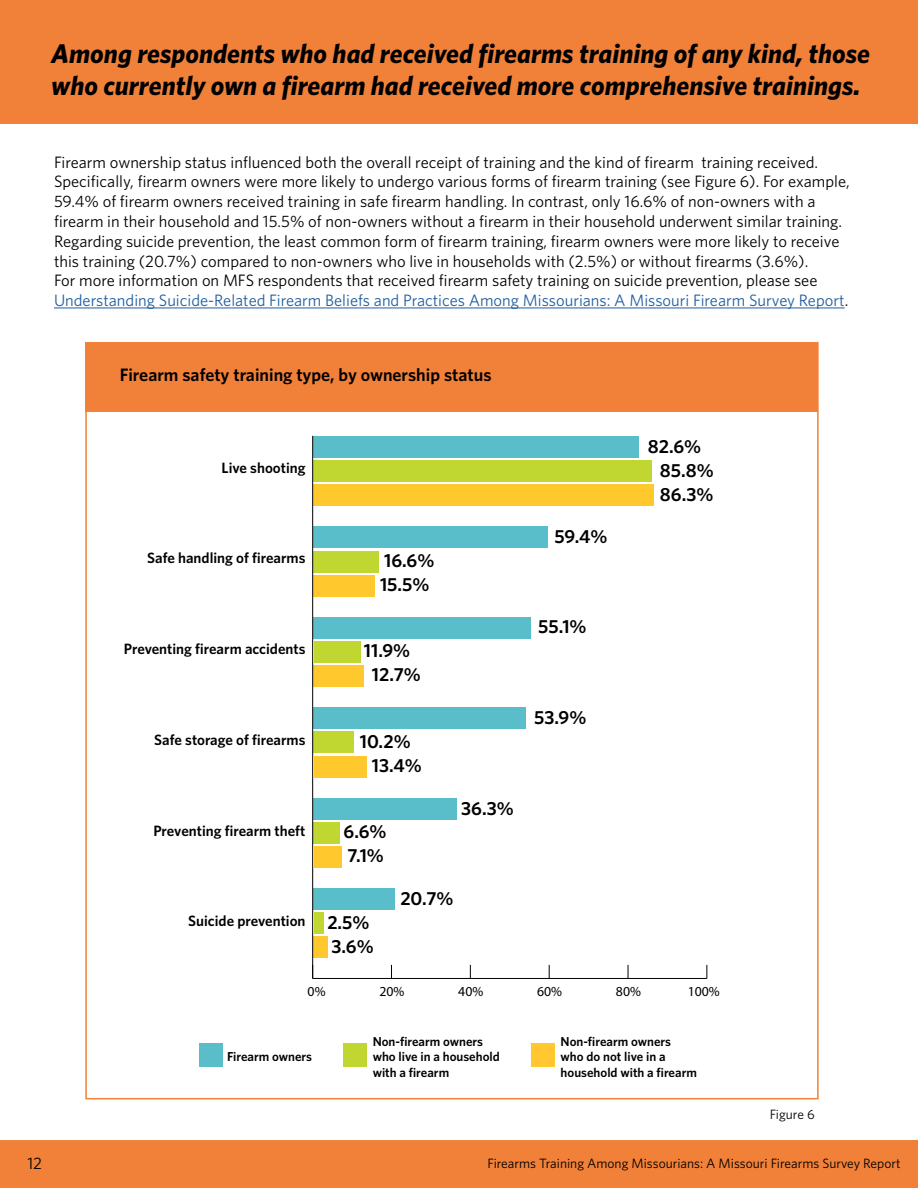
<style>
.page{position:relative;width:918px;height:1188px;background:#fff}
.page>*{position:absolute;margin:0;border:0;box-sizing:border-box;transform-origin:0 0}
.t1{font:italic 700 27px/32.4px "Whitney";color:#000}
.t2{font:600 18.9px/24px "Whitney";color:#010101}
.t3{font:600 18px "Whitney";color:#000}
.t4{font:16.5px/19.8px "Whitney";color:#000}
.t5{font:600 15px "Whitney";color:#010101}
.t6{font:13.8px "Myriad Pro";color:#010101}
.t7{font:13.5px "Whitney";color:#000}
.t8{font:600 12.9px/15.6px "Whitney";color:#010101}
.s1{color:#215e9e}
</style>
<div class="page">
<div style="left:0;top:1140px;width:918px;height:48px;background:#f18038"></div>
<hr style="left:54px;top:308px;width:791px;height:1px;background:#215e9e">
<div style="left:86px;top:342px;width:732px;height:70px;background:#f18038"></div>
<hr style="left:313px;top:978px;width:394px;height:1px;background:#000">
<svg style="left:391px;top:965px;width:1px;height:13px"></svg>
<svg style="left:470px;top:965px;width:1px;height:13px"></svg>
<svg style="left:549px;top:965px;width:1px;height:13px"></svg>
<svg style="left:628px;top:965px;width:1px;height:13px"></svg>
<svg style="left:706px;top:965px;width:1px;height:13px"></svg>
<div style="left:314px;top:484px;width:340px;height:22px;background:#ffc82d"></div>
<div style="left:314px;top:575px;width:61px;height:21px;background:#ffc82d"></div>
<div style="left:314px;top:665px;width:50px;height:22px;background:#ffc82d"></div>
<div style="left:314px;top:756px;width:52px;height:21px;background:#ffc82d"></div>
<div style="left:314px;top:846px;width:28px;height:22px;background:#ffc82d"></div>
<div style="left:314px;top:937px;width:14px;height:21px;background:#ffc82d"></div>
<div style="left:314px;top:460px;width:338px;height:22px;background:#bfd730"></div>
<div style="left:314px;top:551px;width:65px;height:21px;background:#bfd730"></div>
<div style="left:314px;top:641px;width:47px;height:22px;background:#bfd730"></div>
<div style="left:314px;top:732px;width:40px;height:21px;background:#bfd730"></div>
<div style="left:314px;top:822px;width:26px;height:22px;background:#bfd730"></div>
<div style="left:314px;top:912px;width:10px;height:22px;background:#bfd730"></div>
<div style="left:314px;top:436px;width:325px;height:22px;background:#59bec9"></div>
<div style="left:314px;top:527px;width:234px;height:21px;background:#59bec9"></div>
<div style="left:314px;top:617px;width:217px;height:22px;background:#59bec9"></div>
<div style="left:314px;top:707px;width:212px;height:22px;background:#59bec9"></div>
<div style="left:314px;top:798px;width:143px;height:22px;background:#59bec9"></div>
<div style="left:314px;top:888px;width:81px;height:22px;background:#59bec9"></div>
<hr style="left:312px;top:436px;width:1px;height:542px;background:#000">
<div style="left:199px;top:1044px;width:24px;height:23px;background:#5abec9"></div>
<div style="left:531px;top:1044px;width:23px;height:23px;background:#ffc82e"></div>
<div style="left:343px;top:1044px;width:23px;height:23px;background:#bfd730"></div>
<div style="left:0;top:0;width:918px;height:123px;background:#f18038"></div>
<h1 class="t1" style="left:51px;top:36px;width:820px">Among respondents who had received firearms training of any kind, those who currently own a firearm had received more comprehensive trainings.</h1>
<p class="t4" style="left:54px;top:152px;width:797px">Firearm ownership status influenced both the overall receipt of training and the kind of firearm training received.<br>Specifically, firearm owners were more likely to undergo various forms of firearm training (see Figure 6). For example, 59.4% of firearm owners received training in safe firearm handling. In contrast, only 16.6% of non-owners with a firearm in their household and 15.5% of non-owners without a firearm in their household underwent similar training.<br>Regarding suicide prevention, the least common form of firearm training, firearm owners were more likely to receive this training (20.7%) compared to non-owners who live in households with (2.5%) or without firearms (3.6%).<br>For more information on MFS respondents that received firearm safety training on suicide prevention, please see <span class="s1">Understanding Suicide-Related Firearm Beliefs and Practices Among Missourians: A Missouri Firearm Survey Report</span>.</p>
<p class="t3" style="left:120px;top:363px;width:373px">Firearm safety training type, by ownership status</p>
<p class="t5" style="left:222px;top:457px;width:85px">Live shooting</p>
<p class="t2" style="left:554px;top:524px;width:54px">59.4%</p>
<p class="t5" style="left:147px;top:548px;width:160px">Safe handling of firearms</p>
<p class="t2" style="left:380px;top:548px;width:56px">16.6%<br>15.5%</p>
<p class="t2" style="left:538px;top:614px;width:50px">55.1%</p>
<p class="t5" style="left:124px;top:639px;width:183px">Preventing firearm accidents</p>
<p class="t2" style="left:364px;top:638px;width:58px;text-align:center">11.9%<br>12.7%</p>
<p class="t2" style="left:534px;top:705px;width:54px">53.9%</p>
<p class="t5" style="left:154px;top:730px;width:153px">Safe storage of firearms</p>
<p class="t2" style="left:372px;top:729px;width:51px;text-indent:-12px">10.2%<br>13.4%</p>
<p class="t2" style="left:461px;top:796px;width:54px">36.3%</p>
<p class="t5" style="left:153px;top:821px;width:154px">Preventing firearm theft</p>
<p class="t2" style="left:344px;top:820px;width:45px">6.6%<br>7.1%</p>
<p class="t2" style="left:400px;top:886px;width:55px">20.7%</p>
<p class="t5" style="left:188px;top:911px;width:119px">Suicide prevention</p>
<p class="t2" style="left:327px;top:910px;width:48px">2.5%<br>3.6%</p>
<p class="t2" style="left:660px;top:435px;width:55px;text-indent:-12px">82.6%<br>85.8%<br>86.3%</p>
<p class="t6" style="left:308px;top:983px;width:19px">0%</p>
<p class="t6" style="left:379px;top:983px;width:27px">20%</p>
<p class="t6" style="left:458px;top:983px;width:27px">40%</p>
<p class="t6" style="left:537px;top:983px;width:27px">60%</p>
<p class="t6" style="left:616px;top:983px;width:27px">80%</p>
<p class="t6" style="left:688px;top:983px;width:34px">100%</p>
<p class="t8" style="left:227px;top:1048px;width:87px">Firearm owners</p>
<p class="t8" style="left:373px;top:1033px;width:129px">Non-firearm owners who live in a household with a firearm</p>
<p class="t8" style="left:561px;top:1033px;width:138px">Non-firearm owners who do not live in a household with a firearm</p>
<p class="t7" style="left:770px;top:1105px;width:46px">Figure 6</p>
<p class="t4" style="left:27px;top:1153px;width:16px">12</p>
<p class="t7" style="left:488px;top:1154px;width:415px">Firearms Training Among Missourians: A Missouri Firearms Survey Report</p>
</div>
